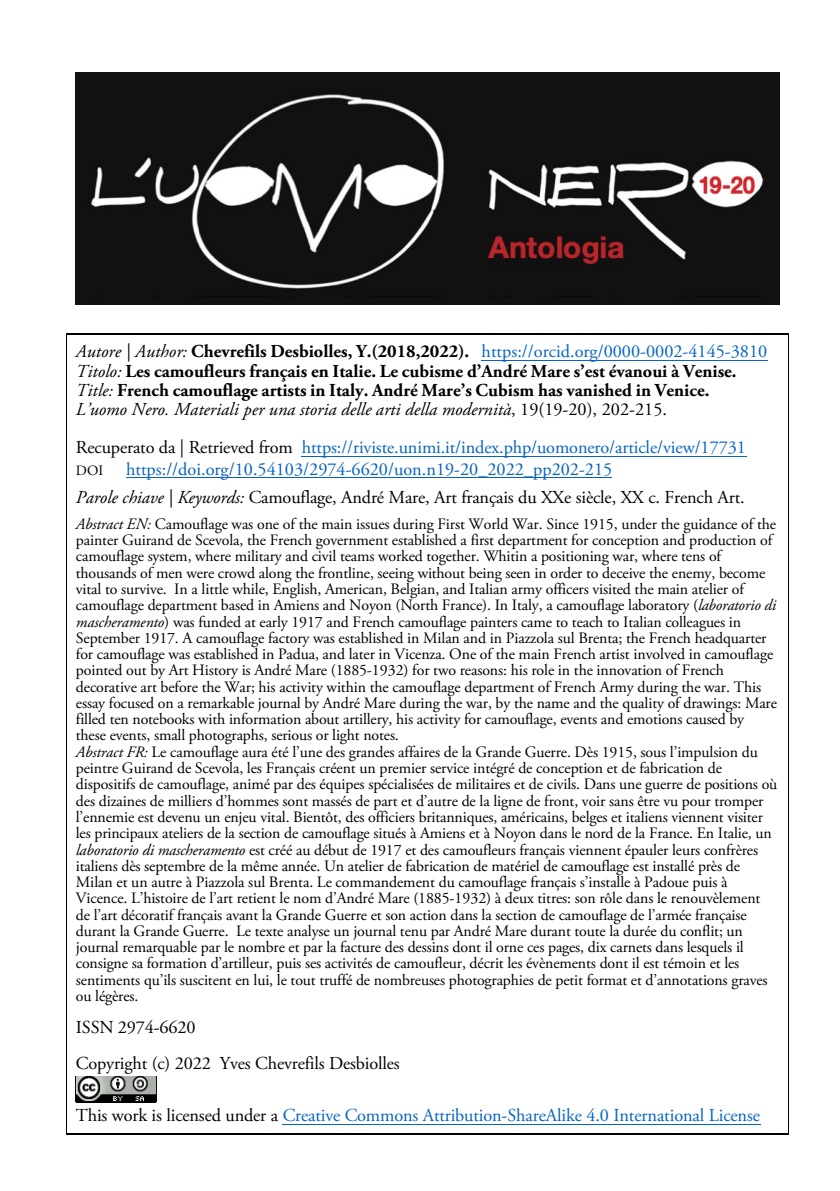
<style>
.page{position:relative;width:840px;height:1191px;background:#fff}
.page>*{position:absolute;margin:0;border:0;box-sizing:border-box;transform-origin:0 0}
.t1{font:700 18.2px/19.2px "Adobe Garamond Pro";color:#000}
.t2{font:18.2px/21.2px "Adobe Garamond Pro";letter-spacing:-.005em;color:#0563c1}
.t3{font:18.2px/35.8px "Adobe Garamond Pro";letter-spacing:-.01em;color:#000}
.t4{font:15.8px/16.2px "Adobe Garamond Pro";letter-spacing:-.01em;color:#000}
.s1{font-weight:400;font-style:italic}
.s2{font-weight:400;color:#0563c1}
.s3{font-weight:400}
.s4{color:#000}
.s5{font-size:14.2px;color:#000}
.s6{color:#0562c1}
.s7{font-style:italic}
</style>
<div class="page">
<img style="left:76px;top:73px;width:702px;height:232px">
<hr style="left:67px;top:334px;width:720px;height:1px;background:#000">
<svg style="left:66px;top:334px;width:1px;height:769px"></svg>
<hr style="left:282px;top:1123px;width:478px;height:1px;background:#0563c1">
<hr style="left:126px;top:477px;width:485px;height:1px;background:#0562c1">
<hr style="left:301px;top:456px;width:445px;height:1px;background:#0563c1">
<hr style="left:481px;top:360px;width:286px;height:1px;background:#0563c1">
<hr style="left:67px;top:1133px;width:720px;height:1px;background:#000">
<hr style="left:66px;top:1103px;width:1px;height:30px;background:#000">
<hr style="left:787px;top:1103px;width:1px;height:30px;background:#000">
<img style="left:76px;top:1076px;width:80px;height:26px">
<p class="t1" style="left:76px;top:342px;width:692px"><span class="s1">Autore | Author:</span> Chevrefils Desbiolles, Y.(2018,2022). <span class="s2">https://orcid.org/0000-0002-4145-3810<br></span><span class="s1">Titolo:</span> Les camoufleurs français en Italie. Le cubisme d’André Mare s’est évanoui à Venise.<br><span class="s1">Title:</span> French camouflage artists in Italy. André Mare’s Cubism has vanished in Venice.<br><span class="s1">L’uomo Nero. Materiali per una storia delle arti della modernità</span><span class="s3">, 19(19-20), 202-215.</span></p>
<p class="t2" style="left:76px;top:439px;width:671px"><span class="s4">Recuperato da | Retrieved from</span> https://riviste.unimi.it/index.php/uomonero/article/view/17731<br><span class="s5">DOI</span> <span class="s6">https://doi.org/10.54103/2974-6620/uon.n19-20_2022_pp202-215</span></p>
<p class="t3" style="left:76px;top:481px;width:670px"><span class="s7">Parole chiave | Keywords:</span> Camouflage, André Mare, Art français du XXe siècle, XX c. French Art.</p>
<p class="t4" style="left:76px;top:517px;width:702px"><span class="s7">Abstract EN:</span> Camouflage was one of the main issues during First World War. Since 1915, under the guidance of the painter Guirand de Scevola, the French government established a first department for conception and production of camouflage system, where military and civil teams worked together. Whitin a positioning war, where tens of thousands of men were crowd along the frontline, seeing without being seen in order to deceive the enemy, become vital to survive. In a little while, English, American, Belgian, and Italian army officers visited the main atelier of camouflage department based in Amiens and Noyon (North France). In Italy, a camouflage laboratory (<span class="s7">laboratorio di mascheramento</span>) was funded at early 1917 and French camouflage painters came to teach to Italian colleagues in September 1917. A camouflage factory was established in Milan and in Piazzola sul Brenta; the French headquarter for camouflage was established in Padua, and later in Vicenza. One of the main French artist involved in camouflage pointed out by Art History is André Mare (1885-1932) for two reasons: his role in the innovation of French decorative art before the War; his activity within the camouflage department of French Army during the war. This essay focused on a remarkable journal by André Mare during the war, by the name and the quality of drawings: Mare filled ten notebooks with information about artillery, his activity for camouflage, events and emotions caused by these events, small photographs, serious or light notes.<br><span class="s7">Abstract FR:</span> Le camouflage aura été l’une des grandes affaires de la Grande Guerre. Dès 1915, sous l’impulsion du peintre Guirand de Scevola, les Français créent un premier service intégré de conception et de fabrication de dispositifs de camouflage, animé par des équipes spécialisées de militaires et de civils. Dans une guerre de positions où des dizaines de milliers d’hommes sont massés de part et d’autre de la ligne de front, voir sans être vu pour tromper l’ennemie est devenu un enjeu vital. Bientôt, des officiers britanniques, américains, belges et italiens viennent visiter les principaux ateliers de la section de camouflage situés à Amiens et à Noyon dans le nord de la France. En Italie, un <span class="s7">laboratorio di mascheramento</span> est créé au début de 1917 et des camoufleurs français viennent épauler leurs confrères italiens dès septembre de la même année. Un atelier de fabrication de matériel de camouflage est installé près de Milan et un autre à Piazzola sul Brenta. Le commandement du camouflage français s’installe à Padoue puis à Vicence. L’histoire de l’art retient le nom d’André Mare (1885-1932) à deux titres: son rôle dans le renouvèlement de l’art décoratif français avant la Grande Guerre et son action dans la section de camouflage de l’armée française durant la Grande Guerre. Le texte analyse un journal tenu par André Mare durant toute la durée du conflit; un journal remarquable par le nombre et par la facture des dessins dont il orne ces pages, dix carnets dans lesquels il consigne sa formation d’artilleur, puis ses activités de camoufleur, décrit les évènements dont il est témoin et les sentiments qu’ils suscitent en lui, le tout truffé de nombreuses photographies de petit format et d’annotations graves ou légères.</p>
<p class="t3" style="left:76px;top:1010px;width:325px">ISSN 2974-6620<br>Copyright (c) 2022 Yves Chevrefils Desbiolles</p>
<p class="t2" style="left:76px;top:1106px;width:685px"><span class="s4">This work is licensed under a</span> Creative Commons Attribution-ShareAlike 4.0 International License</p>
</div>
